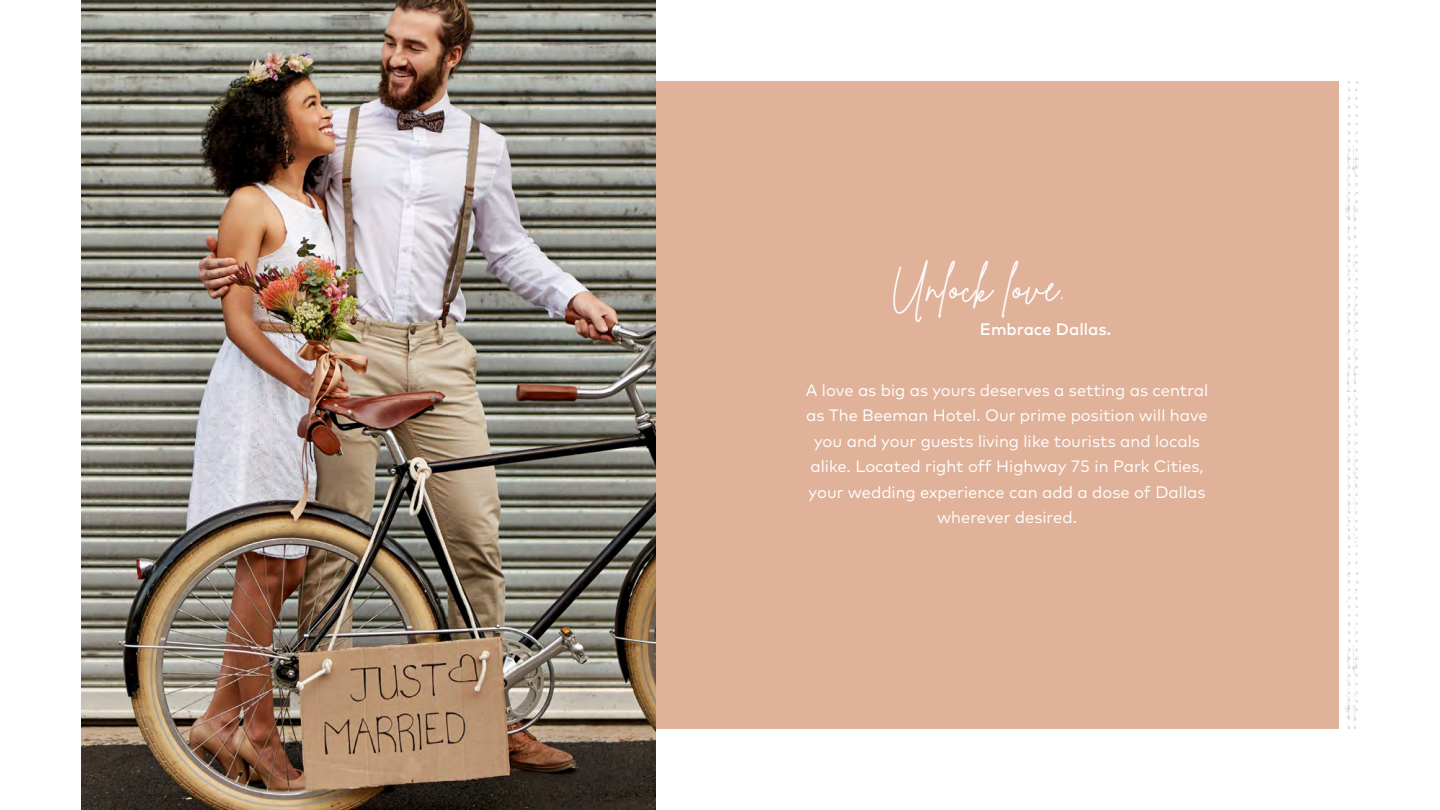
<style>
.page{position:relative;width:1440px;height:810px;background:#fff}
.page>*{position:absolute;margin:0;border:0;box-sizing:border-box;transform-origin:0 0}
.t1{font:40.5px "Brittany Signature";letter-spacing:.02em;color:#fff}
.t2{font:16.5px/25.5px "Mark";color:#fff;text-align:center}
.t3{font:500 16.5px "Mark OT";color:#fff}
</style>
<div class="page">
<div style="left:635px;top:81px;width:704px;height:648px;background:#e0b29a"></div>
<img style="left:81px;top:0;width:574px;height:810px">
<img style="left:1345px;top:81px;width:14px;height:648px">
<h1 class="t1" style="left:891px;top:261px;width:175px">Unlock love.</h1>
<p class="t3" style="left:980px;top:319px;width:133px">Embrace Dallas.</p>
<p class="t2" style="left:806px;top:377px;width:404px">A love as big as yours deserves a setting as central as The Beeman Hotel. Our prime position will have you and your guests living like tourists and locals alike. Located right off Highway 75 in Park Cities, your wedding experience can add a dose of Dallas wherever desired.</p>
</div>
